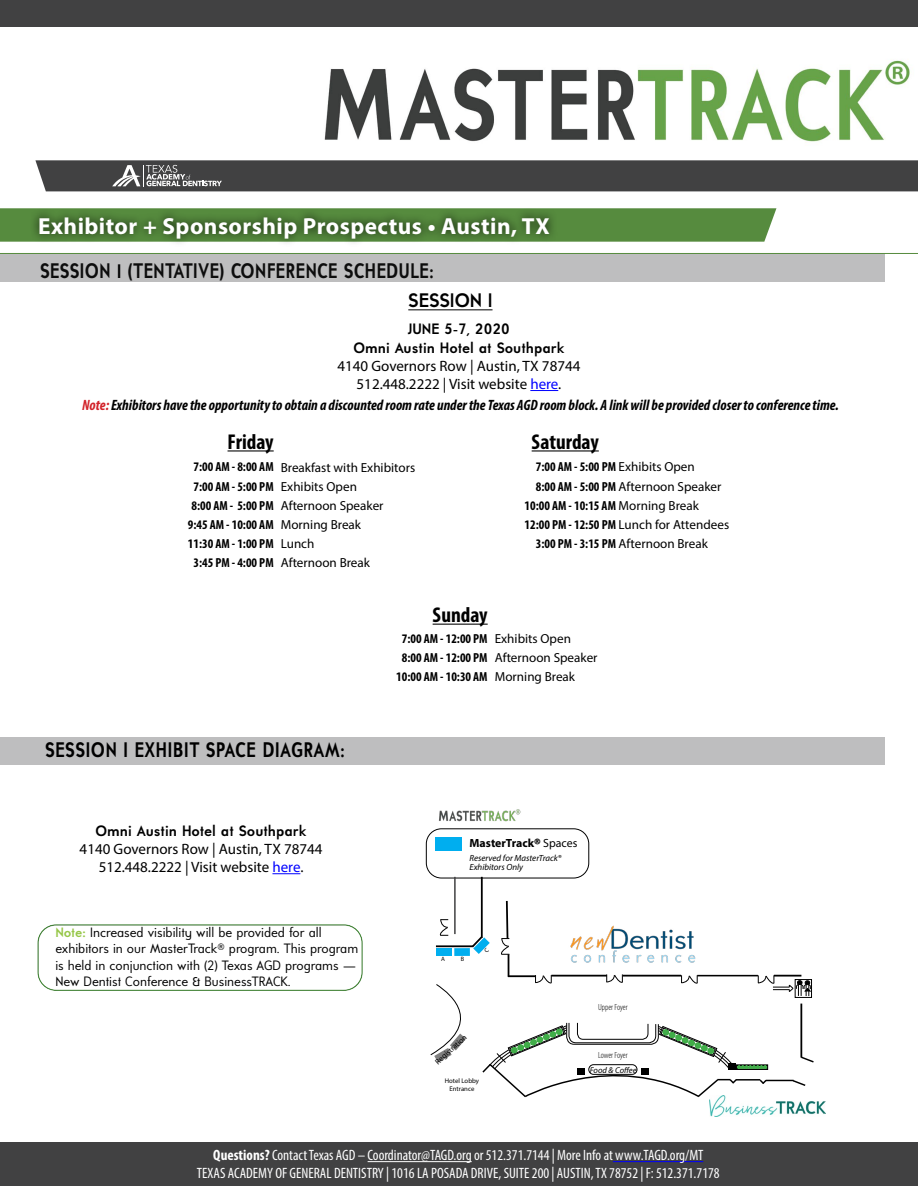
<style>
.page{position:relative;width:918px;height:1188px;background:#fff}
.page>*{position:absolute;margin:0;border:0;box-sizing:border-box;transform-origin:0 0}
.t1{font:700 23.25px "Myriad Pro";letter-spacing:.02em;color:#fff}
.t2{font:700 condensed 21.45px "Myriad Pro";color:#000}
.t3{font:700 condensed 21px "Universalis ADF Std";color:#0d0d0d}
.t4{font:700 condensed 21px "Universalis ADF Std";letter-spacing:.01em;color:#000}
.t5{font:700 19.5px "Universalis ADF Std";color:#000}
.t6{font:condensed 15px/18px "Myriad Pro";color:#fff;text-align:center}
.t7{font:italic 700 condensed 15px "Myriad Pro";color:#000}
.t8{font:15px/18px "Myriad Pro";color:#000;text-align:center}
.t9{font:700 15px "Universalis ADF Std";color:#000}
.t10{font:13.5px/16.2px "Universalis ADF Std";color:#000}
.t11{font:13.2px/19px "Myriad Pro";color:#000}
.t12{font:700 condensed 13.2px/19px "Myriad Pro";color:#000;text-align:center}
.t13{font:700 11.85px "Myriad Pro";color:#000}
.t14{font:italic 8.85px/8.9px "Myriad Pro";color:#000}
.t15{font:300 condensed 8.85px "Myriad Pro";letter-spacing:-.005em;color:#000}
.t16{font:italic 8.55px "Myriad Pro";color:#000}
.t17{font:7.8px "Myriad Pro";color:#000}
.t18{font:6.75px/8.1px "Myriad Pro";color:#000;text-align:center}
.t19{font:6.3px "Myriad Pro";color:#000}
.s1{font-stretch:normal;font-size:19.5px;color:#000}
.s2{color:#00f}
.s3{color:#d2232a}
.s4{font-weight:400;font-stretch:normal}
.s5{font-weight:700;font-stretch:condensed}
.s6{font-weight:700;color:#97c749}
.s7{font-family:"Universalis ADF Std"}
.s8{font-weight:400}
.s9{font-weight:700}
</style>
<div class="page">
<div style="left:0;top:254px;width:884px;height:28px;background:#bebebf"></div>
<svg style="left:530px;top:390px;width:28px;height:1px"></svg>
<hr style="left:408px;top:309px;width:85px;height:1px;background:#000">
<hr style="left:0;top:253px;width:918px;height:1px;background:#568b3e">
<svg style="left:0;top:208px;width:776px;height:34px;background:#5c8f45"></svg>
<div style="left:30px;top:208px;width:528px;height:40px;background:#000;opacity:.75"></div>
<hr style="left:433px;top:624px;width:55px;height:1px;background:#000">
<hr style="left:228px;top:450px;width:46px;height:1px;background:#000">
<hr style="left:532px;top:450px;width:67px;height:1px;background:#000">
<div style="left:0;top:737px;width:885px;height:28px;background:#bebebf"></div>
<img style="left:438px;top:809px;width:83px;height:13px">
<div style="left:435px;top:837px;width:26px;height:13px;background:#00aeef"></div>
<div style="left:426px;top:828px;width:163px;height:51px;border:1px solid #000;border-radius:15px"></div>
<svg style="left:272px;top:873px;width:28px;height:1px"></svg>
<hr style="left:481px;top:877px;width:2px;height:61px;background:#000">
<hr style="left:454px;top:877px;width:2px;height:57px;background:#414142">
<img style="left:710px;top:1099px;width:116px;height:18px">
<div style="left:0;top:1143px;width:918px;height:43px;background:#414142"></div>
<hr style="left:368px;top:1161px;width:104px;height:1px;background:#fff">
<hr style="left:613px;top:1161px;width:90px;height:1px;background:#00f">
<img style="left:324px;top:60px;width:586px;height:83px">
<div style="left:0;top:0;width:918px;height:27px;background:#414142"></div>
<svg style="left:35px;top:160px;width:883px;height:31px;background:#484849"></svg>
<svg style="left:430px;top:899px;width:384px;height:200px"></svg>
<h1 class="t1" style="left:38px;top:211px;width:513px">Exhibitor + Sponsorship Prospectus • Austin, TX</h1>
<h3 class="t3" style="left:40px;top:257px;width:396px">SESSION <span class="s1">I</span> (TENTATIVE) CONFERENCE SCHEDULE:</h3>
<h3 class="t5" style="left:408px;top:289px;width:86px">SESSION I</h3>
<p class="t9" style="left:408px;top:319px;width:104px">JUNE 5-7, 2020</p>
<p class="t9" style="left:353px;top:339px;width:213px">Omni Austin Hotel at Southpark</p>
<p class="t8" style="left:338px;top:357px;width:244px">4140 Governors Row | Austin, TX 78744<br>512.448.2222 | Visit website <span class="s2">here</span>.</p>
<p class="t7" style="left:82px;top:396px;width:758px"><span class="s3">Note:</span> Exhibitors have the opportunity to obtain a discounted room rate under the Texas AGD room block. A link will be provided closer to conference time.</p>
<h2 class="t2" style="left:532px;top:428px;width:69px">Saturday</h2>
<h2 class="t2" style="left:228px;top:428px;width:48px">Friday</h2>
<p class="t12" style="left:188px;top:457px;width:87px">7:00 AM - 8:00 AM<br>7:00 AM - 5:00 PM<br>8:00 AM - 5:00 PM<br>9:45 AM - 10:00 AM<br>11:30 AM - 1:00 PM<br>3:45 PM - 4:00 PM</p>
<p class="t11" style="left:281px;top:457px;width:136px">Breakfast with Exhibitors<br>Exhibits Open<br>Afternoon Speaker<br>Morning Break<br>Lunch<br>Afternoon Break</p>
<p class="t12" style="left:536px;top:457px;width:160px">7:00 AM - 5:00 PM <span class="s4">Exhibits Open</span></p>
<p class="t11" style="left:536px;top:476px;width:187px"><span class="s5">8:00 AM - 5:00 PM</span> Afternoon Speaker</p>
<p class="t12" style="left:525px;top:496px;width:176px">10:00 AM - 10:15 AM <span class="s4">Morning Break</span></p>
<p class="t11" style="left:525px;top:515px;width:206px"><span class="s5">12:00 PM - 12:50 PM</span> Lunch for Attendees</p>
<p class="t11" style="left:536px;top:534px;width:174px"><span class="s5">3:00 PM - 3:15 PM</span> Afternoon Break</p>
<h2 class="t2" style="left:433px;top:601px;width:57px">Sunday</h2>
<h3 class="t4" style="left:45px;top:737px;width:302px">SESSION I EXHIBIT SPACE DIAGRAM:</h3>
<p class="t9" style="left:96px;top:822px;width:213px">Omni Austin Hotel at Southpark</p>
<p class="t8" style="left:80px;top:840px;width:244px">4140 Governors Row | Austin, TX 78744<br>512.448.2222 | Visit website <span class="s2">here</span>.</p>
<p class="t10" style="left:55px;top:924px;width:304px"><span class="s6">Note:</span> Increased visibility will be provided for all exhibitors in our MasterTrack® program. This program is held in conjunction with (2) Texas AGD programs — New Dentist Conference &amp; BusinessTRACK.</p>
<p class="t11" style="left:495px;top:629px;width:104px">Exhibits Open<br>Afternoon Speaker<br>Morning Break</p>
<p class="t12" style="left:396px;top:629px;width:93px">7:00 AM - 12:00 PM<br>8:00 AM - 12:00 PM<br>10:00 AM - 10:30 AM</p>
<p class="t13" style="left:470px;top:836px;width:109px">MasterTrack<span class="s7">®</span> <span class="s8">Spaces</span></p>
<p class="t14" style="left:470px;top:854px;width:93px">Reserved for MasterTrack®<br>Exhibitors Only</p>
<p class="t19" style="left:441px;top:955px;width:5px">A</p>
<p class="t19" style="left:461px;top:955px;width:5px">B</p>
<p class="t17" style="left:433px;top:1059px;width:41px;rotate:-42deg">Registration</p>
<p class="t18" style="left:445px;top:1076px;width:36px">Hotel Lobby<br>Entrance</p>
<p class="t15" style="left:598px;top:1002px;width:31px">Upper Foyer</p>
<p class="t15" style="left:598px;top:1050px;width:31px">Lower Foyer</p>
<p class="t16" style="left:590px;top:1065px;width:48px">Food &amp; Coffee</p>
<p class="t6" style="left:197px;top:1146px;width:524px"><span class="s9">Questions?</span> Contact Texas AGD – Coordinator@TAGD.org or 512.371.7144 | More Info at www.TAGD.org/MT<br>TEXAS ACADEMY OF GENERAL DENTISTRY | 1016 LA POSADA DRIVE, SUITE 200 | AUSTIN, TX 78752 | F: 512.371.7178</p>
</div>
